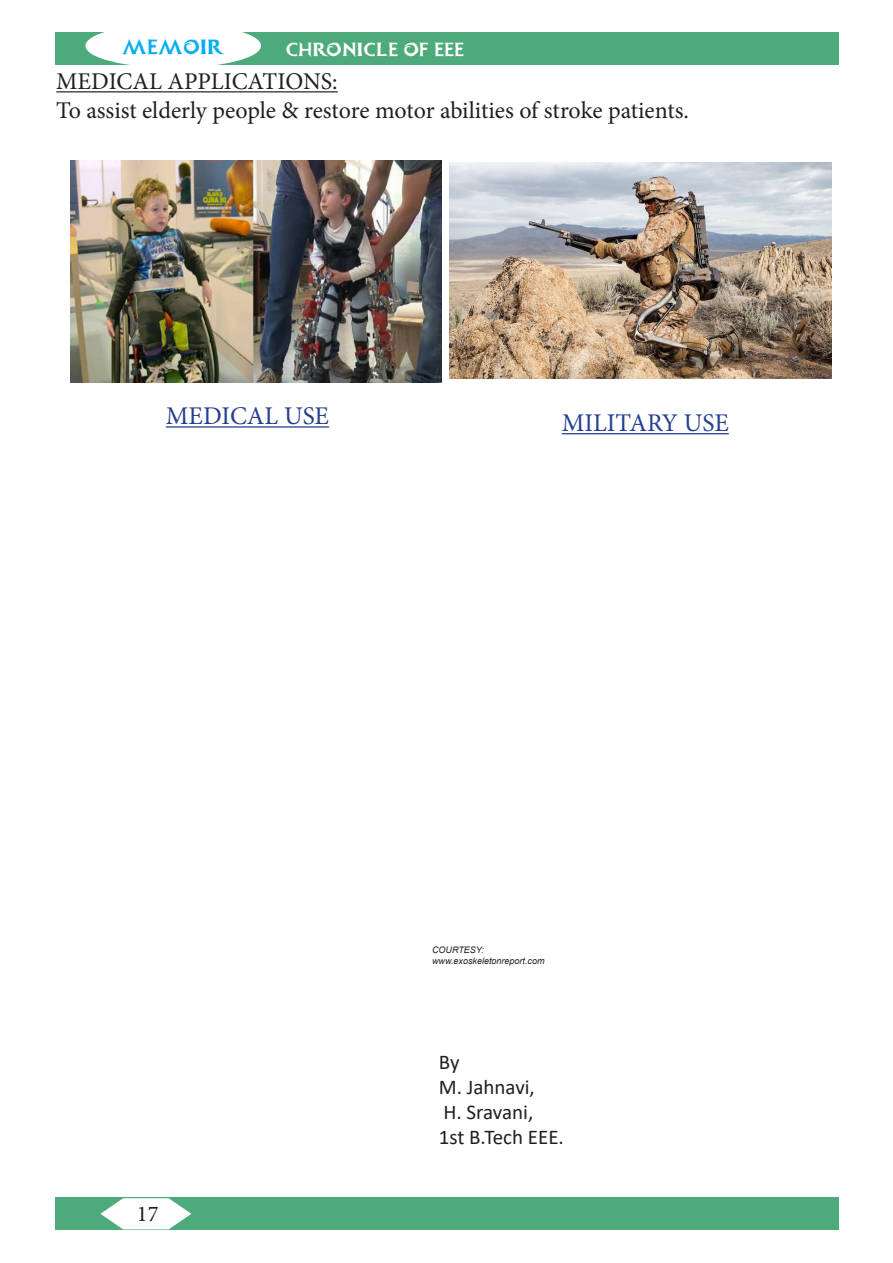
<style>
.page{position:relative;width:893px;height:1263px;background:#fff}
.page>*{position:absolute;margin:0;border:0;box-sizing:border-box;transform-origin:0 0}
.t1{font:25.5px "Minion Pro";color:#253f8e}
.t2{font:24px "Minion Pro";letter-spacing:-.005em;color:#231f20}
.t3{font:22.5px "Minion Pro";color:#231f20}
.names{font:21px "Calibri";color:#231f20}
.t4{font:19.5px "Frozito";color:#00aeef}
.t5{font:18px "Frozito";color:#fff}
.COURTESY{font:italic 9px "Arial";color:#231f20}
</style>
<div class="page">
<div style="left:55px;top:32px;width:783px;height:33px;background:#4daa7a"></div>
<div style="left:85px;top:24px;width:176px;height:44px;background:#fff;border-radius:50%"></div>
<div style="left:55px;top:1197px;width:783px;height:33px;background:#4daa7a"></div>
<svg style="left:100px;top:1198px;width:91px;height:31px"></svg>
<hr style="left:56px;top:91px;width:282px;height:1px;background:#231f20">
<img style="left:449px;top:163px;width:382px;height:215px">
<img style="left:71px;top:161px;width:371px;height:221px">
<hr style="left:166px;top:426px;width:163px;height:2px;background:#253f8e">
<hr style="left:562px;top:433px;width:167px;height:1px;background:#253f8e">
<p class="t4" style="left:123px;top:39px;width:105px">MEMOIR</p>
<p class="t5" style="left:286px;top:42px;width:180px">CHRONICLE OF EEE</p>
<p class="t2" style="left:56px;top:66px;width:283px">MEDICAL APPLICATIONS:</p>
<p class="t2" style="left:56px;top:95px;width:634px">To assist elderly people &amp; restore motor abilities of stroke patients.</p>
<p class="t1" style="left:166px;top:399px;width:165px">MEDICAL USE</p>
<p class="t1" style="left:562px;top:406px;width:169px">MILITARY USE</p>
<p class="COURTESY" style="left:432px;top:944px;width:54px">COURTESY:</p>
<p class="COURTESY" style="left:432px;top:955px;width:114px">www.exoskeletonreport.com</p>
<p class="t3" style="left:137px;top:1199px;width:23px">17</p>
<p class="names" style="left:439px;top:1047px;width:22px">By</p>
<p class="names" style="left:439px;top:1072px;width:98px">M. Jahnavi,</p>
<p class="names" style="left:443px;top:1098px;width:91px">H. Sravani,</p>
<p class="names" style="left:439px;top:1123px;width:127px">1st B.Tech EEE.</p>
</div>
